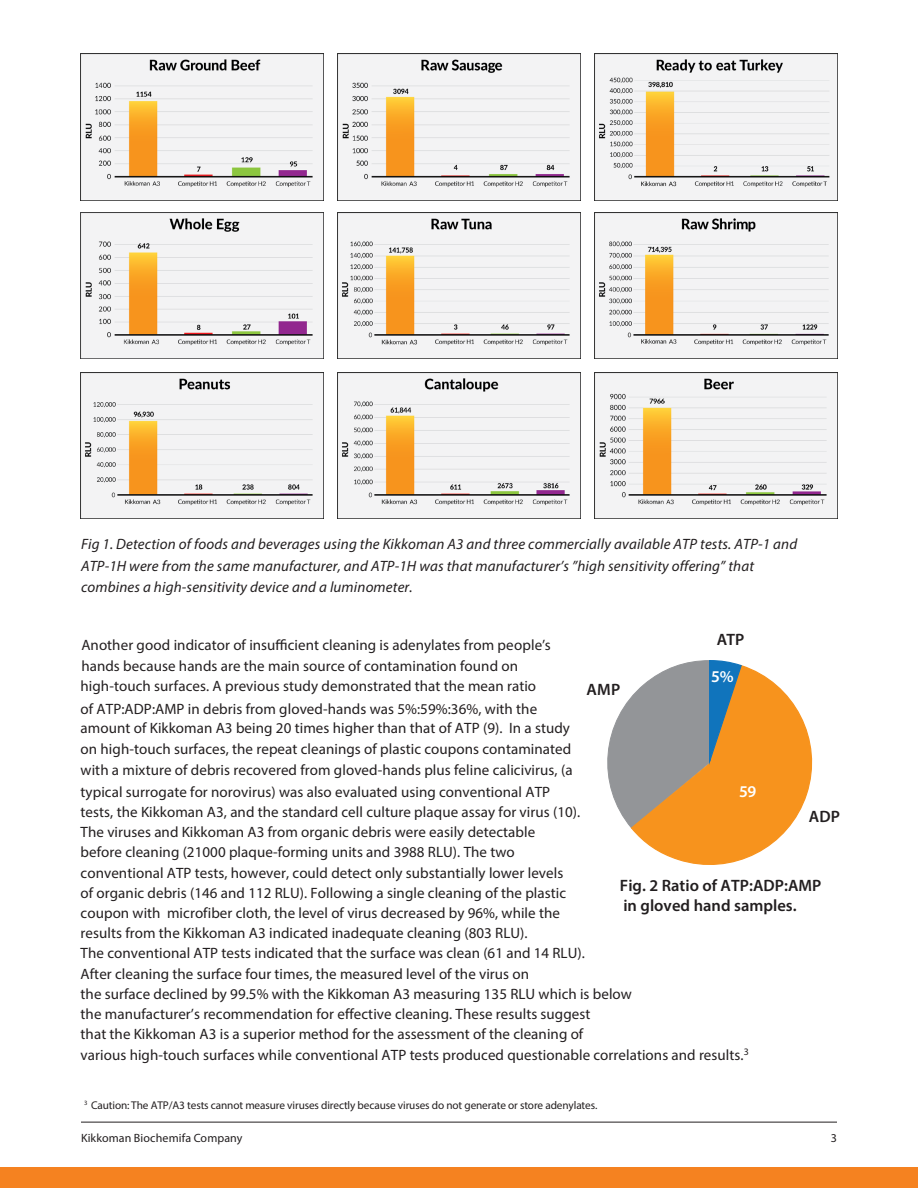
<style>
.page{position:relative;width:918px;height:1188px;background:#fff}
.page>*{position:absolute;margin:0;border:0;box-sizing:border-box;transform-origin:0 0}
.t1{font:600 16.5px/19.8px "Myriad Pro";color:#221e1f}
.t2{font:600 16.5px "Myriad Pro";letter-spacing:.01em;color:#231f20}
.t3{font:600 16.5px "Myriad Pro";color:#fff}
.t4{font:15px/20.2px "Myriad Pro";letter-spacing:.005em;color:#231f20}
.t5{font:italic 15px/21.3px "Myriad Pro";letter-spacing:.01em;color:#231f20}
.t6{font:12px "Myriad Pro";letter-spacing:.01em;color:#231f20}
.t7{font:11.25px "Myriad Pro";letter-spacing:-.01em;color:#231f20}
</style>
<div class="page">
<div style="left:0;top:1167px;width:918px;height:21px;background:#f58220"></div>
<hr style="left:81px;top:1122px;width:756px;height:1px;background:#231f20">
<svg style="left:607px;top:660px;width:205px;height:205px"></svg>
<img style="left:81px;top:54px;width:243px;height:146px">
<img style="left:81px;top:213px;width:243px;height:146px">
<img style="left:81px;top:373px;width:243px;height:146px">
<img style="left:338px;top:54px;width:243px;height:146px">
<img style="left:338px;top:213px;width:243px;height:146px">
<img style="left:338px;top:373px;width:243px;height:146px">
<img style="left:594px;top:54px;width:243px;height:146px">
<img style="left:594px;top:213px;width:243px;height:146px">
<img style="left:594px;top:373px;width:243px;height:146px">
<p class="t5" style="left:81px;top:534px;width:718px">Fig 1. Detection of foods and beverages using the Kikkoman A3 and three commercially available ATP tests. ATP-1 and<br>ATP-1H were from the same manufacturer, and ATP-1H was that manufacturer’s ”high sensitivity offering” that combines a high-sensitivity device and a luminometer.</p>
<p class="t4" style="left:81px;top:634px;width:472px">Another good indicator of insufficient cleaning is adenylates from people’s hands because hands are the main source of contamination found on high-touch surfaces. A previous study demonstrated that the mean ratio</p>
<p class="t2" style="left:587px;top:679px;width:35px">AMP</p>
<p class="t2" style="left:717px;top:629px;width:29px">ATP</p>
<p class="t3" style="left:711px;top:666px;width:24px">5%</p>
<p class="t4" style="left:81px;top:698px;width:493px;line-height:20.7px">of ATP:ADP:AMP in debris from gloved-hands was 5%:59%:36%, with the amount of Kikkoman A3 being 20 times higher than that of ATP (9). In a study on high-touch surfaces, the repeat cleanings of plastic coupons contaminated with a mixture of debris recovered from gloved-hands plus feline calicivirus, (a typical surrogate for norovirus) was also evaluated using conventional ATP</p>
<p class="t3" style="left:739px;top:781px;width:19px">59</p>
<p class="t4" style="left:81px;top:802px;width:670px">tests, the Kikkoman A3, and the standard cell culture plaque assay for virus (10).<br>The viruses and Kikkoman A3 from organic debris were easily detectable<br>before cleaning (21000 plaque-forming units and 3988 RLU). The two<br>conventional ATP tests, however, could detect only substantially lower levels<br>of organic debris (146 and 112 RLU). Following a single cleaning of the plastic<br>coupon with microfiber cloth, the level of virus decreased by 96%, while the<br>results from the Kikkoman A3 indicated inadequate cleaning (803 RLU).<br>The conventional ATP tests indicated that the surface was clean (61 and 14 RLU).<br>After cleaning the surface four times, the measured level of the virus on<br>the surface declined by 99.5% with the Kikkoman A3 measuring 135 RLU which is below<br>the manufacturer’s recommendation for effective cleaning. These results suggest<br>that the Kikkoman A3 is a superior method for the assessment of the cleaning of<br>various high-touch surfaces while conventional ATP tests produced questionable correlations and results.<sup>3</sup></p>
<p class="t2" style="left:809px;top:806px;width:33px">ADP</p>
<p class="t1" style="left:620px;top:875px;width:203px">Fig. 2 Ratio of ATP:ADP:AMP in gloved hand samples.</p>
<p class="t7" style="left:84px;top:1098px;width:515px"><sup>3</sup> Caution: The ATP/A3 tests cannot measure viruses directly because viruses do not generate or store adenylates.</p>
<p class="t6" style="left:81px;top:1131px;width:163px">Kikkoman Biochemifa Company</p>
<p class="t6" style="left:831px;top:1131px;width:8px">3</p>
</div>
